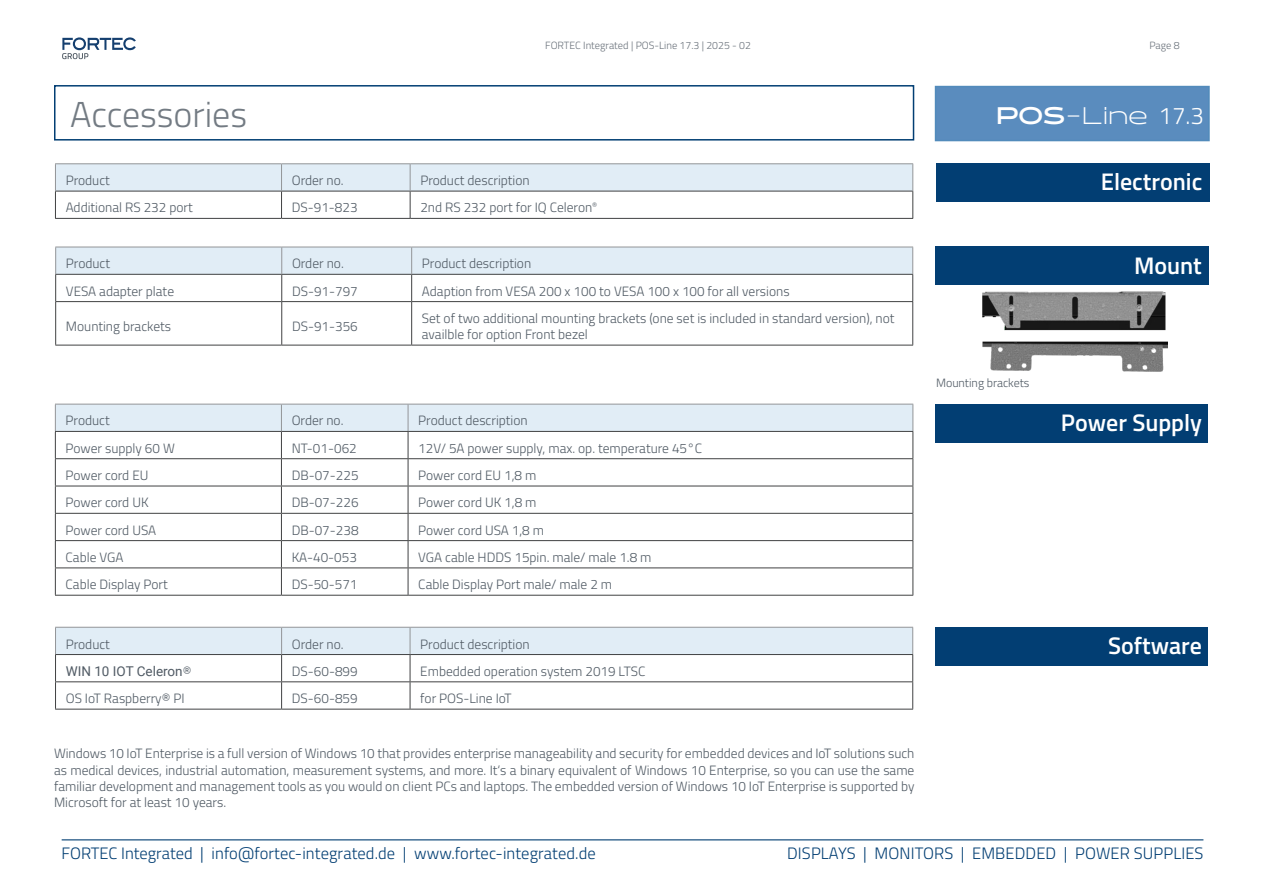
<style>
.page{position:relative;width:1263px;height:893px;background:#fff}
.page>*{position:absolute;margin:0;border:0;box-sizing:border-box;transform-origin:0 0}
.t1{font:300 36px "Titillium Web";color:#737b83}
.t2{font:600 24px "Titillium Web";color:#fff}
.t3{font:300 24px "Halogen";color:#fff}
.t4{font:300 16.5px "Titillium Web";letter-spacing:.005em;color:#023e73}
.Tabelle_Datenblatt{font:300 13.5px/16.2px "Titillium Web";color:#505a64}
.Tabelle_Datenblatt-2{font:13.5px "Roboto";color:#505a64}
.t5{font:300 12px "Titillium Web";color:#505a64}
.t6{font:300 10.5px "Titillium Web";color:#69717a}
.s1{font-weight:700}
.s2{font-family:"Titillium Web"}
.s3{font-family:"Titillium Web";font-weight:300}
</style>
<div class="page">
<svg style="left:62px;top:37px;width:74px;height:22px"></svg>
<hr style="left:62px;top:839px;width:1141px;height:2px;background:#023e73">
<div style="left:935px;top:86px;width:275px;height:55px;background:#5a8cbe"></div>
<div style="left:54px;top:85px;width:860px;height:56px;border:2px solid #023e73"></div>
<div style="left:936px;top:163px;width:273px;height:39px;background:#023e73"></div>
<div style="left:935px;top:404px;width:273px;height:38px;background:#023e73"></div>
<hr style="left:55px;top:218px;width:227px;height:1px;background:#414243">
<hr style="left:282px;top:218px;width:128px;height:1px;background:#414243">
<hr style="left:410px;top:218px;width:503px;height:1px;background:#414243">
<hr style="left:55px;top:163px;width:227px;height:1px;background:#939598">
<hr style="left:282px;top:163px;width:128px;height:1px;background:#939598">
<hr style="left:410px;top:163px;width:503px;height:1px;background:#939598">
<svg style="left:55px;top:164px;width:858px;height:54px"></svg>
<hr style="left:55px;top:301px;width:227px;height:1px;background:#414243">
<hr style="left:55px;top:302px;width:1px;height:43px;background:#414243">
<hr style="left:282px;top:301px;width:130px;height:1px;background:#414243">
<hr style="left:281px;top:302px;width:1px;height:43px;background:#414243">
<hr style="left:412px;top:301px;width:501px;height:1px;background:#414243">
<hr style="left:411px;top:302px;width:1px;height:43px;background:#414243">
<hr style="left:912px;top:302px;width:1px;height:43px;background:#414243">
<hr style="left:55px;top:345px;width:227px;height:1px;background:#414243">
<hr style="left:282px;top:345px;width:130px;height:1px;background:#414243">
<hr style="left:412px;top:345px;width:501px;height:1px;background:#414243">
<svg style="left:55px;top:247px;width:858px;height:54px"></svg>
<img style="left:982px;top:291px;width:186px;height:80px">
<hr style="left:55px;top:595px;width:226px;height:1px;background:#414243">
<hr style="left:281px;top:595px;width:127px;height:1px;background:#414243">
<hr style="left:408px;top:595px;width:505px;height:1px;background:#414243">
<svg style="left:55px;top:404px;width:858px;height:191px"></svg>
<div style="left:935px;top:247px;width:274px;height:38px;background:#023e73"></div>
<div style="left:935px;top:627px;width:273px;height:38px;background:#023e73"></div>
<hr style="left:55px;top:709px;width:227px;height:1px;background:#414243">
<hr style="left:282px;top:709px;width:128px;height:1px;background:#414243">
<hr style="left:410px;top:709px;width:503px;height:1px;background:#414243">
<svg style="left:55px;top:627px;width:858px;height:82px"></svg>
<p class="t6" style="left:545px;top:38px;width:207px">FORTEC Integrated | POS-Line 17.3 | 2025 - 02</p>
<p class="t6" style="left:1149px;top:38px;width:32px">Page 8</p>
<p class="t1" style="left:70px;top:89px;width:178px">Accessories</p>
<p class="t3" style="left:996px;top:101px;width:209px"><span class="s1">POS</span>-Line <span class="s2">17.3</span></p>
<p class="Tabelle_Datenblatt" style="left:66px;top:172px;width:46px">Product</p>
<p class="Tabelle_Datenblatt" style="left:292px;top:172px;width:53px">Order no.</p>
<p class="Tabelle_Datenblatt" style="left:420px;top:172px;width:111px">Product description</p>
<p class="Tabelle_Datenblatt" style="left:66px;top:199px;width:129px">Additional RS 232 port</p>
<p class="Tabelle_Datenblatt" style="left:292px;top:199px;width:67px">DS-91-823</p>
<p class="Tabelle_Datenblatt" style="left:420px;top:199px;width:178px">2nd RS 232 port for IQ Celeron<sup>®</sup></p>
<p class="Tabelle_Datenblatt" style="left:66px;top:255px;width:46px">Product</p>
<p class="Tabelle_Datenblatt" style="left:292px;top:255px;width:53px">Order no.</p>
<p class="Tabelle_Datenblatt" style="left:422px;top:255px;width:111px">Product description</p>
<p class="Tabelle_Datenblatt" style="left:66px;top:282px;width:110px">VESA adapter plate</p>
<p class="Tabelle_Datenblatt" style="left:292px;top:282px;width:67px">DS-91-797</p>
<p class="Tabelle_Datenblatt" style="left:422px;top:282px;width:369px">Adaption from VESA 200 x 100 to VESA 100 x 100 for all versions</p>
<p class="Tabelle_Datenblatt" style="left:66px;top:317px;width:107px">Mounting brackets</p>
<p class="Tabelle_Datenblatt" style="left:292px;top:317px;width:67px">DS-91-356</p>
<p class="Tabelle_Datenblatt" style="left:422px;top:309px;width:474px">Set of two additional mounting brackets (one set is included in standard version), not availble for option Front bezel</p>
<p class="Tabelle_Datenblatt" style="left:66px;top:412px;width:46px">Product</p>
<p class="Tabelle_Datenblatt" style="left:292px;top:412px;width:53px">Order no.</p>
<p class="Tabelle_Datenblatt" style="left:418px;top:412px;width:111px">Product description</p>
<p class="Tabelle_Datenblatt" style="left:66px;top:439px;width:111px">Power supply 60 W</p>
<p class="Tabelle_Datenblatt" style="left:292px;top:439px;width:67px">NT-01-062</p>
<p class="Tabelle_Datenblatt" style="left:418px;top:439px;width:285px">12V/ 5A power supply, max. op. temperature 45°C</p>
<p class="Tabelle_Datenblatt" style="left:66px;top:466px;width:84px">Power cord EU</p>
<p class="Tabelle_Datenblatt" style="left:292px;top:466px;width:68px">DB-07-225</p>
<p class="Tabelle_Datenblatt" style="left:418px;top:466px;width:120px">Power cord EU 1,8 m</p>
<p class="Tabelle_Datenblatt" style="left:66px;top:494px;width:84px">Power cord UK</p>
<p class="Tabelle_Datenblatt" style="left:292px;top:494px;width:68px">DB-07-226</p>
<p class="Tabelle_Datenblatt" style="left:418px;top:494px;width:120px">Power cord UK 1,8 m</p>
<p class="Tabelle_Datenblatt" style="left:66px;top:521px;width:92px">Power cord USA</p>
<p class="Tabelle_Datenblatt" style="left:292px;top:521px;width:68px">DB-07-238</p>
<p class="Tabelle_Datenblatt" style="left:418px;top:521px;width:127px">Power cord USA 1,8 m</p>
<p class="Tabelle_Datenblatt" style="left:66px;top:548px;width:59px">Cable VGA</p>
<p class="Tabelle_Datenblatt" style="left:292px;top:548px;width:67px">KA-40-053</p>
<p class="Tabelle_Datenblatt" style="left:418px;top:548px;width:235px">VGA cable HDDS 15pin. male/ male 1.8 m</p>
<p class="Tabelle_Datenblatt" style="left:66px;top:576px;width:104px">Cable Display Port</p>
<p class="Tabelle_Datenblatt" style="left:292px;top:576px;width:67px">DS-50-571</p>
<p class="Tabelle_Datenblatt" style="left:418px;top:576px;width:195px">Cable Display Port male/ male 2 m</p>
<p class="t2" style="left:1101px;top:164px;width:103px">Electronic</p>
<p class="t2" style="left:1134px;top:247px;width:69px">Mount</p>
<p class="t5" style="left:936px;top:374px;width:95px">Mounting brackets</p>
<p class="t2" style="left:1061px;top:404px;width:143px">Power Supply</p>
<p class="Tabelle_Datenblatt" style="left:66px;top:635px;width:46px">Product</p>
<p class="Tabelle_Datenblatt" style="left:292px;top:635px;width:53px">Order no.</p>
<p class="Tabelle_Datenblatt" style="left:420px;top:635px;width:111px">Product description</p>
<p class="t2" style="left:1108px;top:627px;width:96px">Software</p>
<p class="Tabelle_Datenblatt-2" style="left:66px;top:662px;width:127px">WIN 10 IOT Celeron<span class="s3">®</span></p>
<p class="Tabelle_Datenblatt" style="left:292px;top:662px;width:67px">DS-60-899</p>
<p class="Tabelle_Datenblatt" style="left:420px;top:662px;width:227px">Embedded operation system 2019 LTSC</p>
<p class="Tabelle_Datenblatt" style="left:66px;top:690px;width:120px">OS IoT Raspberry® PI</p>
<p class="Tabelle_Datenblatt" style="left:292px;top:690px;width:67px">DS-60-859</p>
<p class="Tabelle_Datenblatt" style="left:420px;top:690px;width:93px">for POS-Line IoT</p>
<p class="Tabelle_Datenblatt" style="left:54px;top:745px;width:862px;text-align:justify">Windows 10 IoT Enterprise is a full version of Windows 10 that provides enterprise manageability and security for embedded devices and IoT solutions such as medical devices, industrial automation, measurement systems, and more. It‘s a binary equivalent of Windows 10 Enterprise, so you can use the same familiar development and management tools as you would on client PCs and laptops. The embedded version of Windows 10 IoT Enterprise is supported by Microsoft for at least 10 years.</p>
<p class="t4" style="left:62px;top:841px;width:536px">FORTEC Integrated | info@fortec-integrated.de | www.fortec-integrated.de</p>
<p class="t4" style="left:787px;top:841px;width:418px">DISPLAYS | MONITORS | EMBEDDED | POWER SUPPLIES</p>
</div>
